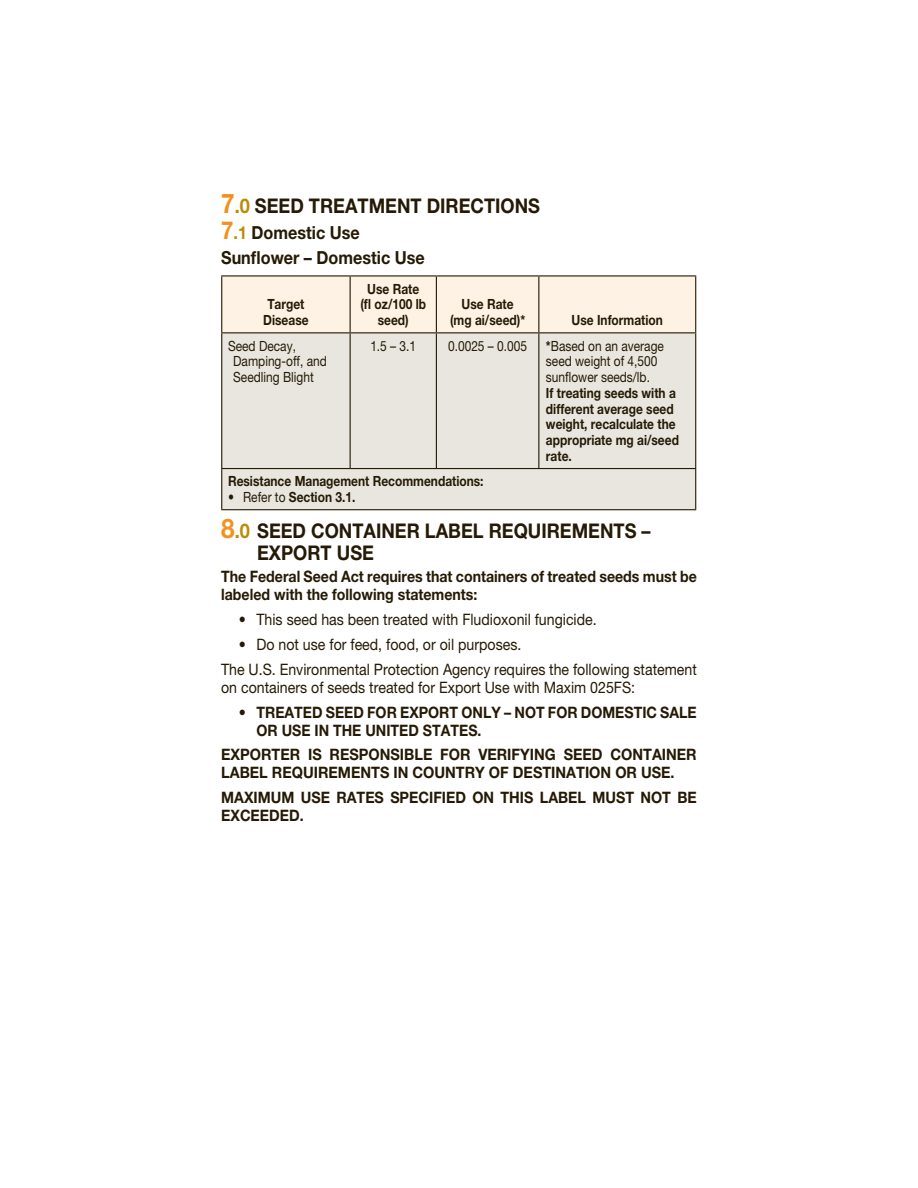
<style>
.page{position:relative;width:918px;height:1188px;background:#fff}
.page>*{position:absolute;margin:0;border:0;box-sizing:border-box;transform-origin:0 0}
.t1{font:700 20.25px/21.5px "Helvetica Neue LT Pro";color:#251a05;scale:.9 1}
.t2{font:700 18px/24.8px "Helvetica Neue LT Pro";color:#251a05;scale:.9 1}
.t3{font:15.75px/24.8px "Helvetica Neue LT Pro";color:#251a05;scale:.9 1}
.t4{font:700 15.75px/18px "Helvetica Neue LT Pro";color:#251a05;scale:.9 1}
.t5{font:700 15.75px/18px "Helvetica Neue LT Pro";color:#251a05;scale:.92 1}
.t6{font:700 15.75px/18px "Helvetica Neue LT Pro";color:#251a05;scale:.91 1}
.t7{font:700 14.1px/15.8px "Helvetica Neue LT Pro";color:#251a05;scale:.85 1}
.t8{font:14.1px/15.8px "Helvetica Neue LT Pro";color:#251a05;scale:.85 1}
.s1{font-size:27px;color:#f4901d}
.s2{color:#bb8c07}
.s3{font-size:24.75px;color:#f4901d}
.s4{font-weight:700}
.s5{font-weight:400}
</style>
<div class="page">
<div style="left:222px;top:276px;width:473px;height:56px;background:#fef2e4"></div>
<div style="left:222px;top:333px;width:473px;height:176px;background:#e8e6df"></div>
<hr style="left:221px;top:275px;width:129px;height:1px;background:#251a05">
<hr style="left:221px;top:276px;width:1px;height:56px;background:#251a05">
<hr style="left:350px;top:275px;width:86px;height:1px;background:#251a05">
<hr style="left:350px;top:276px;width:1px;height:56px;background:#251a05">
<hr style="left:436px;top:275px;width:103px;height:1px;background:#251a05">
<hr style="left:436px;top:276px;width:1px;height:56px;background:#251a05">
<hr style="left:539px;top:275px;width:157px;height:1px;background:#251a05">
<hr style="left:538px;top:276px;width:1px;height:56px;background:#251a05">
<hr style="left:695px;top:276px;width:1px;height:56px;background:#251a05">
<hr style="left:221px;top:332px;width:129px;height:1px;background:#251a05">
<hr style="left:221px;top:333px;width:1px;height:135px;background:#251a05">
<hr style="left:350px;top:332px;width:86px;height:1px;background:#251a05">
<hr style="left:350px;top:333px;width:1px;height:135px;background:#251a05">
<hr style="left:436px;top:332px;width:103px;height:1px;background:#251a05">
<hr style="left:436px;top:333px;width:1px;height:135px;background:#251a05">
<hr style="left:539px;top:332px;width:157px;height:1px;background:#251a05">
<hr style="left:538px;top:333px;width:1px;height:135px;background:#251a05">
<hr style="left:695px;top:333px;width:1px;height:135px;background:#251a05">
<hr style="left:221px;top:468px;width:129px;height:1px;background:#251a05">
<hr style="left:221px;top:469px;width:1px;height:40px;background:#251a05">
<hr style="left:350px;top:468px;width:346px;height:1px;background:#251a05">
<hr style="left:695px;top:469px;width:1px;height:40px;background:#251a05">
<hr style="left:221px;top:509px;width:475px;height:1px;background:#251a05">
<h1 class="t1" style="left:221px;top:197px;width:356px"><span class="s1">7</span><span class="s2">.0</span> SEED TREATMENT DIRECTIONS</h1>
<p class="t2" style="left:221px;top:222px;width:228px"><span class="s3">7</span><span class="s2">.1</span> Domestic Use<br>Sunflower – Domestic Use</p>
<p class="t7" style="left:263px;top:297px;width:55px">Target<br>Disease</p>
<p class="t7" style="left:360px;top:282px;width:79px;text-align:center">Use Rate (fl oz/100 lb seed)</p>
<p class="t7" style="left:450px;top:297px;width:90px;text-align:center">Use Rate (mg ai/seed)*</p>
<p class="t7" style="left:572px;top:313px;width:109px">Use Information</p>
<p class="t8" style="left:233px;top:339px;width:112px;text-indent:-5px">Seed Decay,<br>Damping-off, and<br>Seedling Blight</p>
<p class="t8" style="left:370px;top:339px;width:55px">1.5 – 3.1</p>
<p class="t8" style="left:448px;top:339px;width:95px">0.0025 – 0.005</p>
<p class="t8" style="left:546px;top:339px;width:140px"><span class="s4">*</span>Based on an average seed weight of 4,500 sunflower seeds/lb.</p>
<p class="t7" style="left:546px;top:386px;width:158px">If treating seeds with a different average seed weight, recalculate the appropriate mg ai/seed rate.</p>
<p class="t7" style="left:228px;top:474px;width:302px">Resistance Management Recommendations:</p>
<p class="t7" style="left:228px;top:490px;width:151px"><span class="s5">• Refer to</span> Section 3.1.</p>
<h1 class="t1" style="left:257px;top:522px;width:439px;text-indent:-36px"><span class="s1">8</span><span class="s2">.0</span> SEED CONTAINER LABEL REQUIREMENTS –<br>EXPORT USE</h1>
<p class="t4" style="left:221px;top:569px;width:530px">The Federal Seed Act requires that containers of treated seeds must be labeled with the following statements:</p>
<p class="t3" style="left:239px;top:608px;width:399px">• This seed has been treated with Fludioxonil fungicide.</p>
<p class="t3" style="left:221px;top:633px;width:530px;text-indent:18px">• Do not use for feed, food, or oil purposes.<br>The U.S. Environmental Protection Agency requires the following statement</p>
<p class="t3" style="left:221px;top:676px;width:462px">on containers of seeds treated for Export Use with Maxim 025FS:</p>
<p class="t4" style="left:256px;top:704px;width:491px;text-indent:-18px">• TREATED SEED FOR EXPORT ONLY – NOT FOR DOMESTIC SALE<br>OR USE IN THE UNITED STATES.</p>
<p class="t5" style="left:221px;top:747px;width:518px">EXPORTER IS RESPONSIBLE FOR VERIFYING SEED CONTAINER<br>LABEL REQUIREMENTS IN COUNTRY OF DESTINATION OR USE.</p>
<p class="t6" style="left:221px;top:790px;width:524px">MAXIMUM USE RATES SPECIFIED ON THIS LABEL MUST NOT BE<br>EXCEEDED.</p>
</div>
